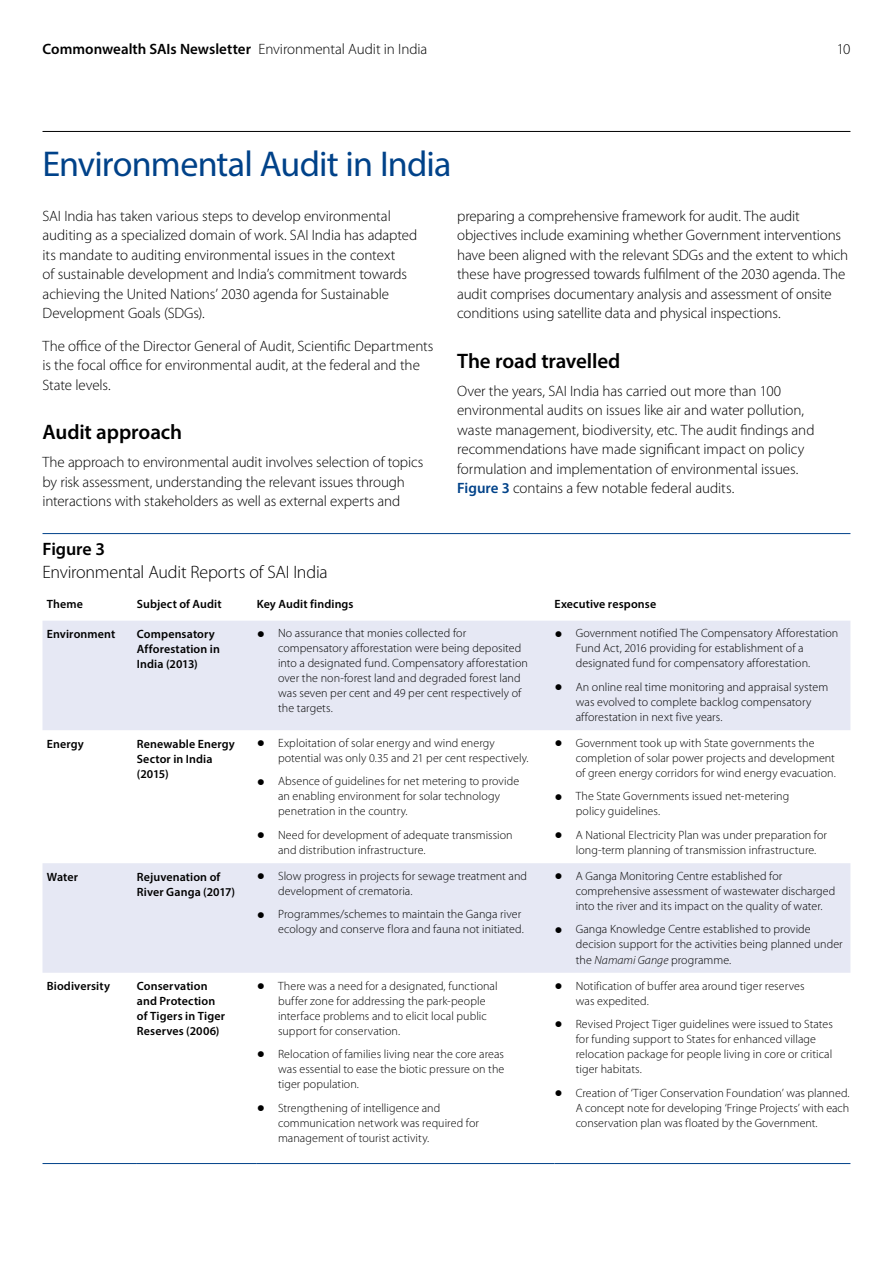
<style>
.page{position:relative;width:893px;height:1263px;background:#fff}
.page>*{position:absolute;margin:0;border:0;box-sizing:border-box;transform-origin:0 0}
.HEAD_1_24_28pt_85{font:36px "Myriad Pro";letter-spacing:-.025em;color:#004289}
.HEAD_2_14_16pt_75{font:600 21px "Myriad Pro";letter-spacing:-.005em;color:#000}
.t1{font:300 18px/22.5px "Myriad Pro";letter-spacing:-.015em;color:#000}
.BC_10_13pt_45{font:300 15px/19.5px "Myriad Pro";letter-spacing:-.005em;color:#000}
.t2{font:600 15px "Myriad Pro";color:#000}
.t3{font:300 12px/15px "Myriad Pro";letter-spacing:.005em;color:#000}
.t4{font:600 12px/15px "Myriad Pro";letter-spacing:.01em;color:#000}
.s1{font-weight:300}
.s2{font-weight:600;color:#004289}
.s3{font-weight:600}
.s4{font-family:"Helvetica Neue LT Std";font-size:16.5px}
.s5{font-style:italic}
</style>
<div class="page">
<hr style="left:43px;top:131px;width:807px;height:1px;background:#000">
<hr style="left:43px;top:533px;width:807px;height:1px;background:#004289">
<svg style="left:43px;top:621px;width:807px;height:352px;fill:#e6e8f4"></svg>
<hr style="left:43px;top:1163px;width:94px;height:1px;background:#004289">
<hr style="left:137px;top:1163px;width:120px;height:1px;background:#004289">
<hr style="left:257px;top:1163px;width:297px;height:1px;background:#004289">
<hr style="left:554px;top:1163px;width:296px;height:1px;background:#004289">
<p class="t2" style="left:43px;top:39px;width:386px">Commonwealth SAIs Newsletter <span class="s1">Environmental Audit in India</span></p>
<p class="BC_10_13pt_45" style="left:837px;top:39px;width:15px">10</p>
<p class="HEAD_1_24_28pt_85" style="left:43px;top:142px;width:410px">Environmental Audit in India</p>
<p class="BC_10_13pt_45" style="left:43px;top:206px;width:376px">SAI India has taken various steps to develop environmental auditing as a specialized domain of work. SAI India has adapted its mandate to auditing environmental issues in the context<br>of sustainable development and India’s commitment towards achieving the United Nations’ 2030 agenda for Sustainable Development Goals (SDGs).</p>
<p class="BC_10_13pt_45" style="left:43px;top:336px;width:392px">The office of the Director General of Audit, Scientific Departments is the focal office for environmental audit, at the federal and the<br>State levels.</p>
<p class="HEAD_2_14_16pt_75" style="left:43px;top:419px;width:141px">Audit approach</p>
<p class="BC_10_13pt_45" style="left:43px;top:453px;width:382px">The approach to environmental audit involves selection of topics by risk assessment, understanding the relevant issues through interactions with stakeholders as well as external experts and</p>
<p class="BC_10_13pt_45" style="left:457px;top:206px;width:393px">preparing a comprehensive framework for audit. The audit objectives include examining whether Government interventions have been aligned with the relevant SDGs and the extent to which these have progressed towards fulfilment of the 2030 agenda. The audit comprises documentary analysis and assessment of onsite conditions using satellite data and physical inspections.</p>
<p class="HEAD_2_14_16pt_75" style="left:457px;top:347px;width:165px">The road travelled</p>
<p class="BC_10_13pt_45" style="left:457px;top:381px;width:359px">Over the years, SAI India has carried out more than 100 environmental audits on issues like air and water pollution, waste management, biodiversity, etc. The audit findings and recommendations have made significant impact on policy formulation and implementation of environmental issues.<br><span class="s2">Figure 3</span> contains a few notable federal audits.</p>
<p class="t1" style="left:43px;top:538px;width:287px"><span class="s3">Figure 3<br></span>Environmental Audit Reports of SAI India</p>
<p class="t4" style="left:47px;top:596px;width:38px">Theme</p>
<p class="t4" style="left:137px;top:596px;width:86px">Subject of Audit</p>
<p class="t4" style="left:257px;top:596px;width:98px">Key Audit findings</p>
<p class="t4" style="left:554px;top:596px;width:103px">Executive response</p>
<p class="t4" style="left:47px;top:626px;width:70px">Environment</p>
<p class="t4" style="left:137px;top:626px;width:85px">Compensatory<br>Afforestation in<br>India (2013)</p>
<p class="t3" style="left:278px;top:626px;width:251px;text-indent:-21px"><span class="s4">•</span> No assurance that monies collected for compensatory afforestation were being deposited into a designated fund. Compensatory afforestation over the non-forest land and degraded forest land was seven per cent and 49 per cent respectively of the targets.</p>
<p class="t3" style="left:576px;top:626px;width:264px;text-indent:-21px"><span class="s4">•</span> Government notified The Compensatory Afforestation<br>Fund Act, 2016 providing for establishment of a designated fund for compensatory afforestation.</p>
<p class="t3" style="left:576px;top:680px;width:254px;text-indent:-21px"><span class="s4">•</span> An online real time monitoring and appraisal system was evolved to complete backlog compensatory afforestation in next five years.</p>
<p class="t4" style="left:47px;top:736px;width:39px">Energy</p>
<p class="t4" style="left:137px;top:736px;width:100px">Renewable Energy<br>Sector in India (2015)</p>
<p class="t3" style="left:278px;top:736px;width:252px;text-indent:-21px"><span class="s4">•</span> Exploitation of solar energy and wind energy potential was only 0.35 and 21 per cent respectively.</p>
<p class="t3" style="left:278px;top:774px;width:243px;text-indent:-21px"><span class="s4">•</span> Absence of guidelines for net metering to provide an enabling environment for solar technology penetration in the country.</p>
<p class="t3" style="left:278px;top:828px;width:236px;text-indent:-21px"><span class="s4">•</span> Need for development of adequate transmission and distribution infrastructure.</p>
<p class="t4" style="left:47px;top:869px;width:33px">Water</p>
<p class="t4" style="left:137px;top:869px;width:100px">Rejuvenation of<br>River Ganga (2017)</p>
<p class="t3" style="left:278px;top:869px;width:251px;text-indent:-21px"><span class="s4">•</span> Slow progress in projects for sewage treatment and development of crematoria.</p>
<p class="t3" style="left:257px;top:907px;width:268px;text-align:right"><span class="s4">•</span> Programmes/schemes to maintain the Ganga river ecology and conserve flora and fauna not initiated.</p>
<p class="t4" style="left:47px;top:978px;width:65px">Biodiversity</p>
<p class="t4" style="left:137px;top:978px;width:90px">Conservation and Protection of Tigers in Tiger<br>Reserves (2006)</p>
<p class="t3" style="left:278px;top:978px;width:221px;text-indent:-21px"><span class="s4">•</span> There was a need for a designated, functional buffer zone for addressing the park-people interface problems and to elicit local public support for conservation.</p>
<p class="t3" style="left:278px;top:1047px;width:228px;text-align:justify;text-indent:-21px"><span class="s4">•</span> Relocation of families living near the core areas was essential to ease the biotic pressure on the tiger population.</p>
<p class="t3" style="left:278px;top:1100px;width:202px;text-indent:-21px"><span class="s4">•</span> Strengthening of intelligence and communication network was required for management of tourist activity.</p>
<p class="t3" style="left:576px;top:736px;width:262px;text-indent:-21px"><span class="s4">•</span> Government took up with State governments the completion of solar power projects and development of green energy corridors for wind energy evacuation.</p>
<p class="t3" style="left:576px;top:789px;width:215px;text-indent:-21px"><span class="s4">•</span> The State Governments issued net-metering policy guidelines.</p>
<p class="t3" style="left:576px;top:828px;width:253px;text-indent:-21px"><span class="s4">•</span> A National Electricity Plan was under preparation for long-term planning of transmission infrastructure.</p>
<p class="t3" style="left:576px;top:869px;width:261px;text-indent:-21px"><span class="s4">•</span> A Ganga Monitoring Centre established for comprehensive assessment of wastewater discharged into the river and its impact on the quality of water.</p>
<p class="t3" style="left:576px;top:922px;width:269px;text-indent:-21px"><span class="s4">•</span> Ganga Knowledge Centre established to provide decision support for the activities being planned under the <span class="s5">Namami Gange</span> programme.</p>
<p class="t3" style="left:576px;top:978px;width:230px;text-indent:-21px"><span class="s4">•</span> Notification of buffer area around tiger reserves was expedited.</p>
<p class="t3" style="left:576px;top:1017px;width:259px;text-indent:-21px"><span class="s4">•</span> Revised Project Tiger guidelines were issued to States for funding support to States for enhanced village relocation package for people living in core or critical tiger habitats.</p>
<p class="t3" style="left:576px;top:1085px;width:275px;text-align:justify;text-indent:-21px"><span class="s4">•</span> Creation of ‘Tiger Conservation Foundation’ was planned.<br>A concept note for developing ‘Fringe Projects’ with each conservation plan was floated by the Government.</p>
</div>
